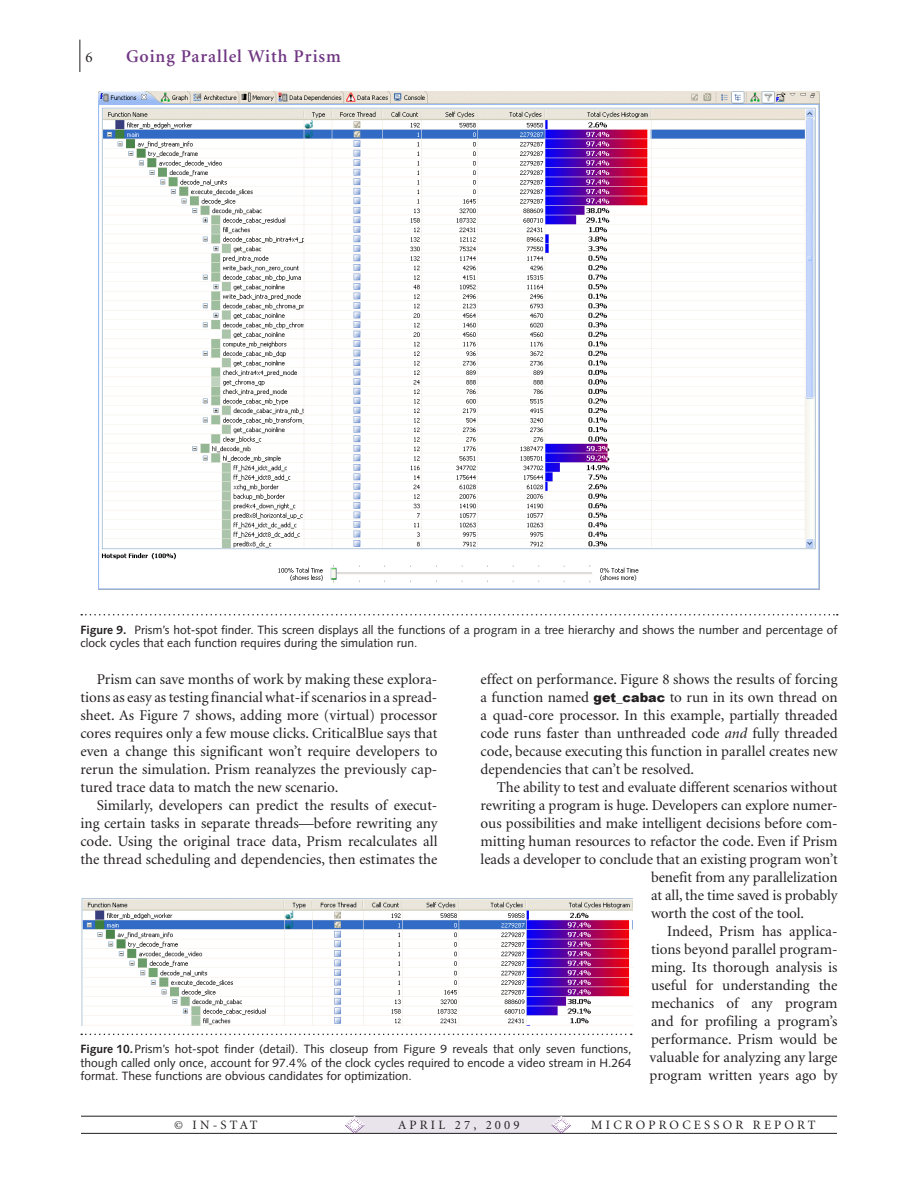
<style>
.page{position:relative;width:918px;height:1188px;background:#fff}
.page>*{position:absolute;margin:0;border:0;box-sizing:border-box;transform-origin:0 0}
.t1{font:600 18px "Minion";letter-spacing:.05em;color:#703783}
.t2{font:15px/18px "Minion";color:#231f20;text-align:justify}
.t3{font:12.75px "Minion";letter-spacing:.25em;color:#231f20}
.Figure_Caption{font:12px/13.5px "Syntax";color:#231f20}
.s1{font-weight:700}
.s2{font-family:"Arial";font-weight:900;font-size:12.75px}
.s3{font-style:italic}
</style>
<div class="page">
<hr style="left:80px;top:40px;width:1px;height:32px;background:#231f20">
<div style="left:354px;top:1116px;width:207px;height:17px;background:#e9e3ec"></div>
<hr style="left:81px;top:1116px;width:756px;height:1px;background:#231f20">
<hr style="left:81px;top:1133px;width:756px;height:1px;background:#231f20">
<svg style="left:552px;top:1116px;width:19px;height:17px"></svg>
<svg style="left:345px;top:1117px;width:19px;height:16px"></svg>
<img style="left:98px;top:91px;width:721px;height:499px">
<svg style="left:81px;top:614px;width:757px;height:2px"></svg>
<img style="left:81px;top:898px;width:552px;height:128px">
<svg style="left:81px;top:1034px;width:551px;height:1px"></svg>
<p class="t1" style="left:126px;top:47px;width:216px">Going Parallel With Prism</p>
<p class="Figure_Caption" style="left:80px;top:623px;width:759px"><span class="s1">Figure 9.</span> Prism’s hot-spot finder. This screen displays all the functions of a program in a tree hierarchy and shows the number and percentage of clock cycles that each function requires during the simulation run.</p>
<p class="t2" style="left:81px;top:671px;width:358px;text-indent:16px">Prism can save months of work by making these explora&shy;tions as easy as testing financial what-if scenarios in a spread&shy;sheet. As Figure 7 shows, adding more (virtual) processor cores requires only a few mouse clicks. CriticalBlue says that even a change this significant won’t require developers to rerun the simulation. Prism reanalyzes the previously cap&shy;tured trace data to match the new scenario.</p>
<p class="t2" style="left:81px;top:797px;width:358px;text-indent:16px">Similarly, developers can predict the results of execut&shy;ing certain tasks in separate threads—before rewriting any code. Using the original trace data, Prism recalculates all the thread scheduling and dependencies, then estimates the</p>
<p class="t2" style="left:481px;top:671px;width:358px">effect on performance. Figure 8 shows the results of forcing a function named <span class="s2">get_cabac</span> to run in its own thread on a quad-core processor. In this example, partially threaded code runs faster than unthreaded code <span class="s3">and</span> fully threaded code, because executing this function in parallel creates new dependencies that can’t be resolved.</p>
<p class="t2" style="left:497px;top:779px;width:342px">The ability to test and evaluate different scenarios without</p>
<p class="t2" style="left:481px;top:797px;width:358px">rewriting a program is huge. Developers can explore numer-</p>
<p class="t2" style="left:481px;top:815px;width:358px">ous possibilities and make intelligent decisions before com-</p>
<p class="t2" style="left:481px;top:833px;width:358px">mitting human resources to refactor the code. Even if Prism</p>
<p class="t2" style="left:481px;top:851px;width:358px">leads a developer to conclude that an existing program won’t</p>
<p class="t2" style="left:651px;top:869px;width:188px">benefit from any parallelization</p>
<p class="t2" style="left:651px;top:887px;width:188px">at all, the time saved is probably</p>
<p class="t2" style="left:651px;top:905px;width:155px">worth the cost of the tool.</p>
<p class="t2" style="left:650px;top:923px;width:190px;text-indent:18px">Indeed, Prism has applica&shy;tions beyond parallel program&shy;ming. Its thorough analysis is useful for understanding the mechanics of any program and for profiling a program’s performance. Prism would be valuable for analyzing any large program written years ago by</p>
<p class="Figure_Caption" style="left:80px;top:1042px;width:553px;text-align:justify"><span class="s1">Figure 10.</span> Prism’s hot-spot finder (detail). This closeup from Figure 9 reveals that only seven functions, though called only once, account for 97.4% of the clock cycles required to encode a video stream in H.264 format. These functions are obvious candidates for optimization.</p>
<p class="t3" style="left:174px;top:1119px;width:85px">© In-Stat</p>
<p class="t3" style="left:398px;top:1119px;width:123px">April 27, 2009</p>
<p class="t3" style="left:591px;top:1119px;width:226px">microprocess or report</p>
</div>
